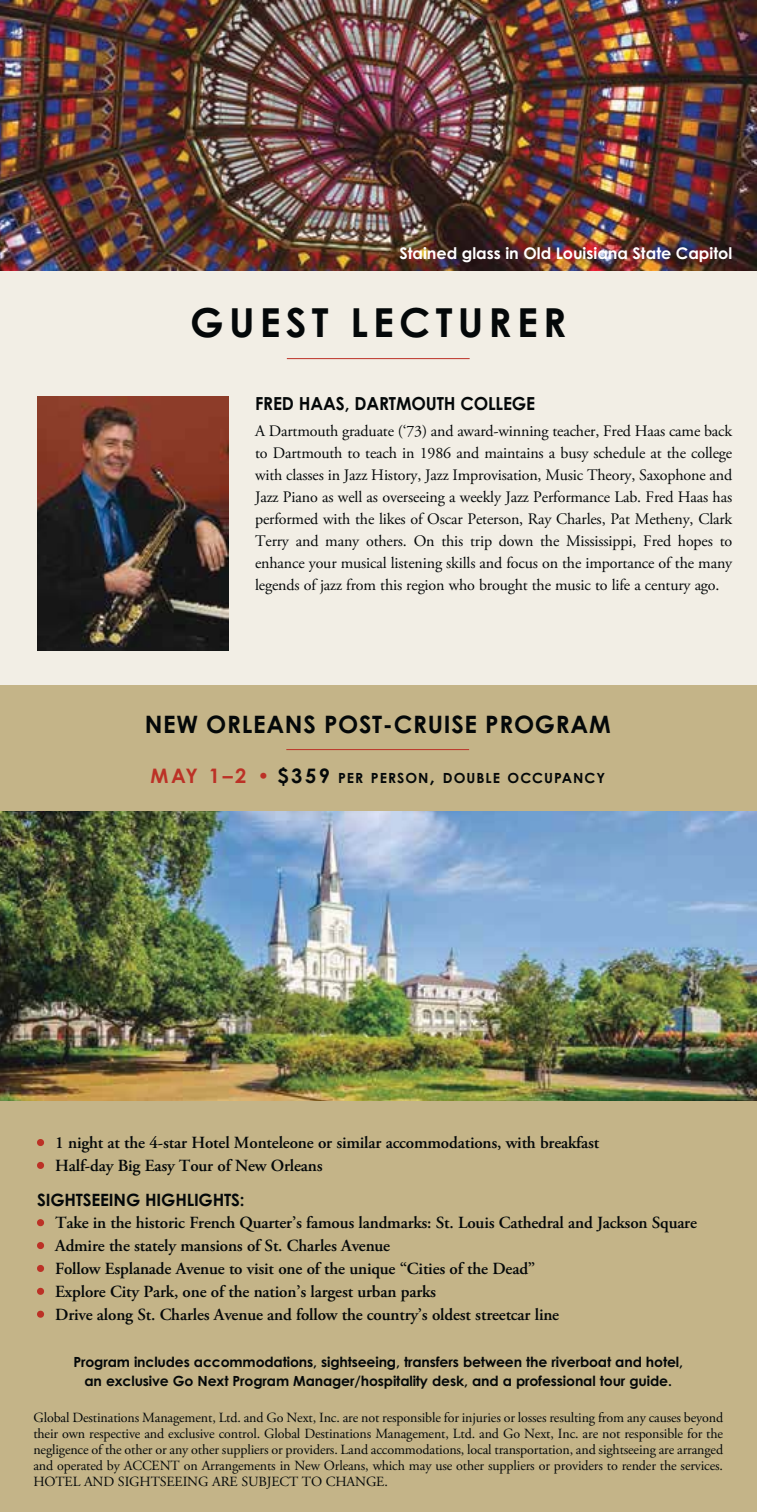
<style>
.page{position:relative;width:757px;height:1512px;background:#fff}
.page>*{position:absolute;margin:0;border:0;box-sizing:border-box;transform-origin:0 0}
.t1{font:700 40px "Century Gothic Std";letter-spacing:.13em;color:#040809}
.t2{font:700 24px "Century Gothic Std";letter-spacing:.03em;color:#040809}
.t3{font:700 18px "Century Gothic Std";letter-spacing:-.01em;color:#040809;scale:.96 1}
.t4{font:600 17px "Adobe Garamond Pro";letter-spacing:-.01em;color:#040809}
.t5{font:700 17px "Century Gothic Std";letter-spacing:-.01em;color:#040809}
.t6{font:16px/22px "Adobe Garamond Pro";letter-spacing:-.01em;color:#040809;text-align:justify}
.t7{font:700 16px "Century Gothic Std";color:#fff}
.t8{font:14px/16px "Adobe Garamond Pro";letter-spacing:-.01em;color:#040809;text-align:justify}
.t9{font:700 14px/19px "Century Gothic Std";letter-spacing:-.01em;color:#040809;text-align:center}
.t10{font:700 14px "Century Gothic Std";letter-spacing:.07em;color:#040809}
.s1{font-size:20px;color:#bc3126}
.s2{font-size:20px}
.s3{color:#bc3126}
</style>
<div class="page">
<div style="left:0;top:0;width:756px;height:1132px;background:#f2eee5"></div>
<div style="left:0;top:685px;width:756px;height:827px;background:#c4b488"></div>
<hr style="left:286px;top:358px;width:183px;height:1px;background:#bc3126">
<hr style="left:286px;top:749px;width:183px;height:1px;background:#bc3126">
<div style="left:37px;top:1139px;width:7px;height:7px;border:2px solid #bc3126;border-radius:50%"></div>
<div style="left:37px;top:1162px;width:7px;height:7px;border:2px solid #bc3126;border-radius:50%"></div>
<div style="left:37px;top:1219px;width:7px;height:7px;border:2px solid #bc3126;border-radius:50%"></div>
<div style="left:37px;top:1242px;width:7px;height:7px;border:2px solid #bc3126;border-radius:50%"></div>
<div style="left:37px;top:1265px;width:7px;height:7px;border:2px solid #bc3126;border-radius:50%"></div>
<div style="left:37px;top:1288px;width:7px;height:7px;border:2px solid #bc3126;border-radius:50%"></div>
<div style="left:37px;top:1311px;width:7px;height:7px;border:2px solid #bc3126;border-radius:50%"></div>
<img style="left:0;top:811px;width:756px;height:289px">
<img style="left:38px;top:397px;width:190px;height:254px">
<img style="left:0;top:0;width:756px;height:271px">
<p class="t7" style="left:399px;top:248px;width:334px">Stained glass in Old Louisiana State Capitol</p>
<h1 class="t1" style="left:190px;top:308px;width:377px">GUEST LECTURER</h1>
<p class="t3" style="left:255px;top:397px;width:293px">FRED HAAS, DARTMOUTH COLLEGE</p>
<p class="t6" style="left:255px;top:422px;width:478px">A Dartmouth graduate (‘73) and award-winning teacher, Fred Haas came back to Dartmouth to teach in 1986 and maintains a busy schedule at the college with classes in Jazz History, Jazz Improvisation, Music Theory, Saxophone and Jazz Piano as well as overseeing a weekly Jazz Performance Lab. Fred Haas has performed with the likes of Oscar Peterson, Ray Charles, Pat Metheny, Clark Terry and many others. On this trip down the Mississippi, Fred hopes to enhance your musical listening skills and focus on the importance of the many legends of jazz from this region who brought the music to life a century ago.</p>
<h2 class="t2" style="left:145px;top:715px;width:467px">NEW ORLEANS POST-CRUISE PROGRAM</h2>
<p class="t10" style="left:150px;top:770px;width:456px"><span class="s1">MAY 1–2 •</span> <span class="s2">$359</span> PER PERSON<span class="s2">,</span> DOUBLE OCCUPANCY</p>
<p class="t4" style="left:37px;top:1136px;width:563px"><span class="s3">•</span> 1 night at the 4-star Hotel Monteleone or similar accommodations, with breakfast</p>
<p class="t4" style="left:37px;top:1159px;width:287px"><span class="s3">•</span> Half-day Big Easy Tour of New Orleans</p>
<p class="t5" style="left:37px;top:1193px;width:209px">SIGHTSEEING HIGHLIGHTS:</p>
<p class="t4" style="left:37px;top:1216px;width:661px"><span class="s3">•</span> Take in the historic French Quarter’s famous landmarks: St. Louis Cathedral and Jackson Square</p>
<p class="t4" style="left:37px;top:1239px;width:354px"><span class="s3">•</span> Admire the stately mansions of St. Charles Avenue</p>
<p class="t4" style="left:37px;top:1262px;width:499px"><span class="s3">•</span> Follow Esplanade Avenue to visit one of the unique “Cities of the Dead”</p>
<p class="t4" style="left:37px;top:1285px;width:400px"><span class="s3">•</span> Explore City Park, one of the nation’s largest urban parks</p>
<p class="t4" style="left:37px;top:1308px;width:523px"><span class="s3">•</span> Drive along St. Charles Avenue and follow the country’s oldest streetcar line</p>
<p class="t9" style="left:73px;top:1354px;width:611px">Program includes accommodations, sightseeing, transfers between the riverboat and hotel, an exclusive Go Next Program Manager/hospitality desk, and a professional tour guide.</p>
<p class="t8" style="left:33px;top:1411px;width:690px">Global Destinations Management, Ltd. and Go Next, Inc. are not responsible for injuries or losses resulting from any causes beyond their own respective and exclusive control. Global Destinations Management, Ltd. and Go Next, Inc. are not responsible for the negligence of the other or any other suppliers or providers. Land accommodations, local transportation, and sightseeing are arranged and operated by ACCENT on Arrangements in New Orleans, which may use other suppliers or providers to render the services.<br>HOTEL AND SIGHTSEEING ARE SUBJECT TO CHANGE.</p>
</div>
